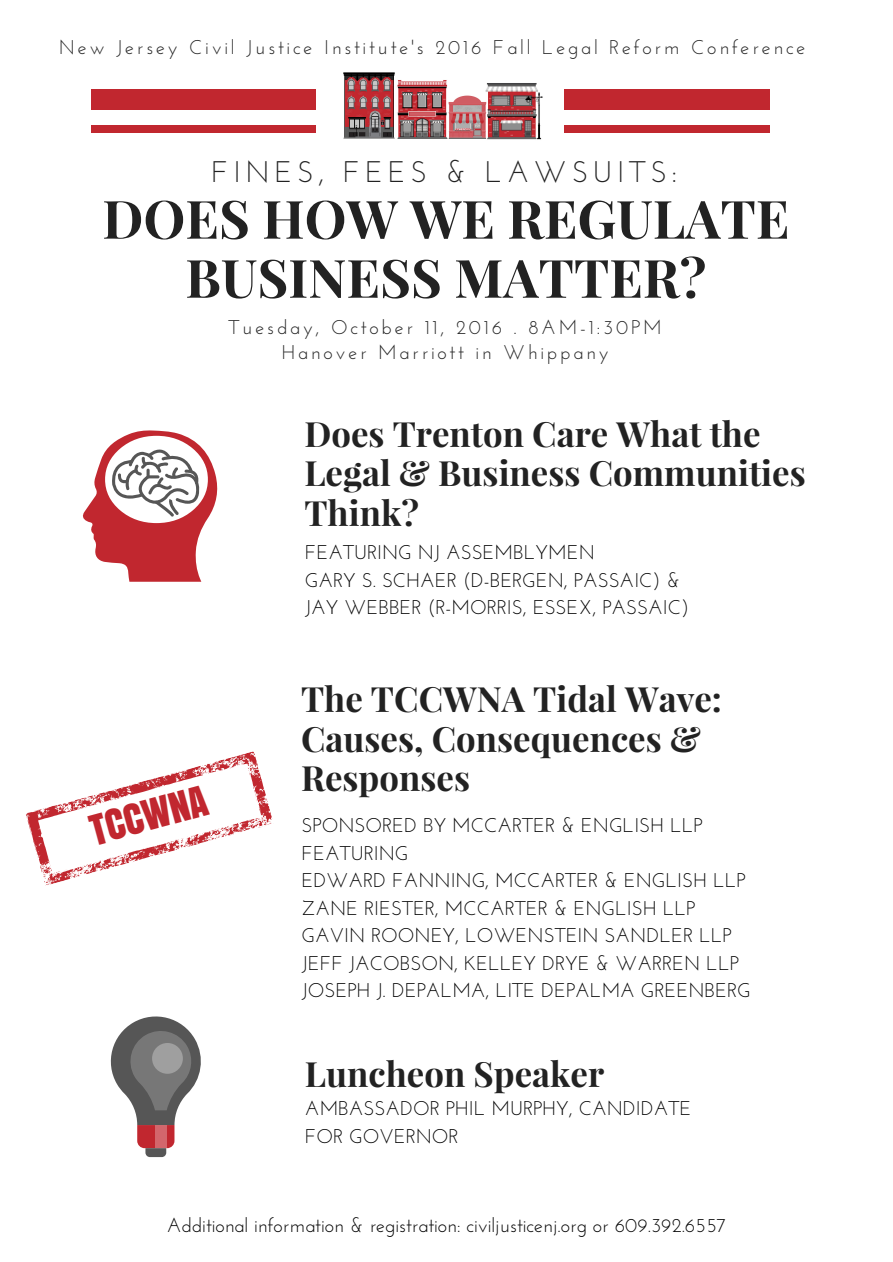
<style>
.page{position:relative;width:893px;height:1262px;background:#fff}
.page>*{position:absolute;margin:0;border:0;box-sizing:border-box;transform-origin:0 0}
.t1{font:700 52.95px/59px "Playfair Display";color:#222;text-align:center}
.t2{font:39.38px "Anton";color:#c1272f}
.t3{font:700 34.72px/39.4px "Playfair Display";color:#222}
.t4{font:29.78px "Josefin Sans";letter-spacing:.16em;color:#222}
.t5{font:19.88px/27.5px "Josefin Sans";color:#000}
.t6{font:19.88px/24.8px "Josefin Sans";letter-spacing:.14em;color:#222;text-align:center}
</style>
<div class="page">
<div style="left:91px;top:125px;width:678px;height:7px;background:#c1272f"></div>
<div style="left:91px;top:90px;width:678px;height:20px;background:#c1272f"></div>
<div style="left:317px;top:0;width:246px;height:147px;background:#fff"></div>
<img style="left:397px;top:80px;width:146px;height:60px">
<img style="left:343px;top:72px;width:52px;height:67px">
<svg style="left:111px;top:1016px;width:90px;height:141px"></svg>
<div style="left:152px;top:1043px;width:31px;height:31px;background:#9f9f9f;border-radius:50%"></div>
<svg style="left:26px;top:751px;width:247px;height:135px"></svg>
<svg style="left:82px;top:430px;width:135px;height:152px"></svg>
<p class="t6" style="left:59px;top:36px;width:748px">New Jersey Civil Justice Institute's 2016 Fall Legal Reform Conference</p>
<h3 class="t4" style="left:211px;top:159px;width:467px">FINES, FEES &amp; LAWSUITS:</h3>
<h1 class="t1" style="left:102px;top:187px;width:688px">DOES HOW WE REGULATE<br>BUSINESS MATTER?</h1>
<p class="t6" style="left:228px;top:317px;width:434px">Tuesday, October 11, 2016 . 8AM-1:30PM<br>Hanover Marriott in Whippany</p>
<h3 class="t3" style="left:304px;top:413px;width:503px">Does Trenton Care What the<br>Legal &amp; Business Communities<br>Think?</h3>
<h2 class="t2" style="left:83px;top:802px;width:121px;rotate:-15deg">TCCWNA</h2>
<p class="t5" style="left:305px;top:540px;width:385px">FEATURING NJ ASSEMBLYMEN<br>GARY S. SCHAER (D-BERGEN, PASSAIC) &amp;<br>JAY WEBBER (R-MORRIS, ESSEX, PASSAIC)</p>
<h3 class="t3" style="left:301px;top:678px;width:422px">The TCCWNA Tidal Wave:<br>Causes, Consequences &amp;<br>Responses</h3>
<p class="t5" style="left:301px;top:813px;width:450px">SPONSORED BY MCCARTER &amp; ENGLISH LLP FEATURING<br>EDWARD FANNING, MCCARTER &amp; ENGLISH LLP ZANE RIESTER, MCCARTER &amp; ENGLISH LLP GAVIN ROONEY, LOWENSTEIN SANDLER LLP JEFF JACOBSON, KELLEY DRYE &amp; WARREN LLP JOSEPH J. DEPALMA, LITE DEPALMA GREENBERG</p>
<h3 class="t3" style="left:305px;top:1053px;width:301px">Luncheon Speaker</h3>
<p class="t5" style="left:305px;top:1097px;width:388px">AMBASSADOR PHIL MURPHY, CANDIDATE<br>FOR GOVERNOR</p>
<p class="t5" style="left:167px;top:1214px;width:561px">Additional information &amp; registration: civiljusticenj.org or 609.392.6557</p>
</div>
